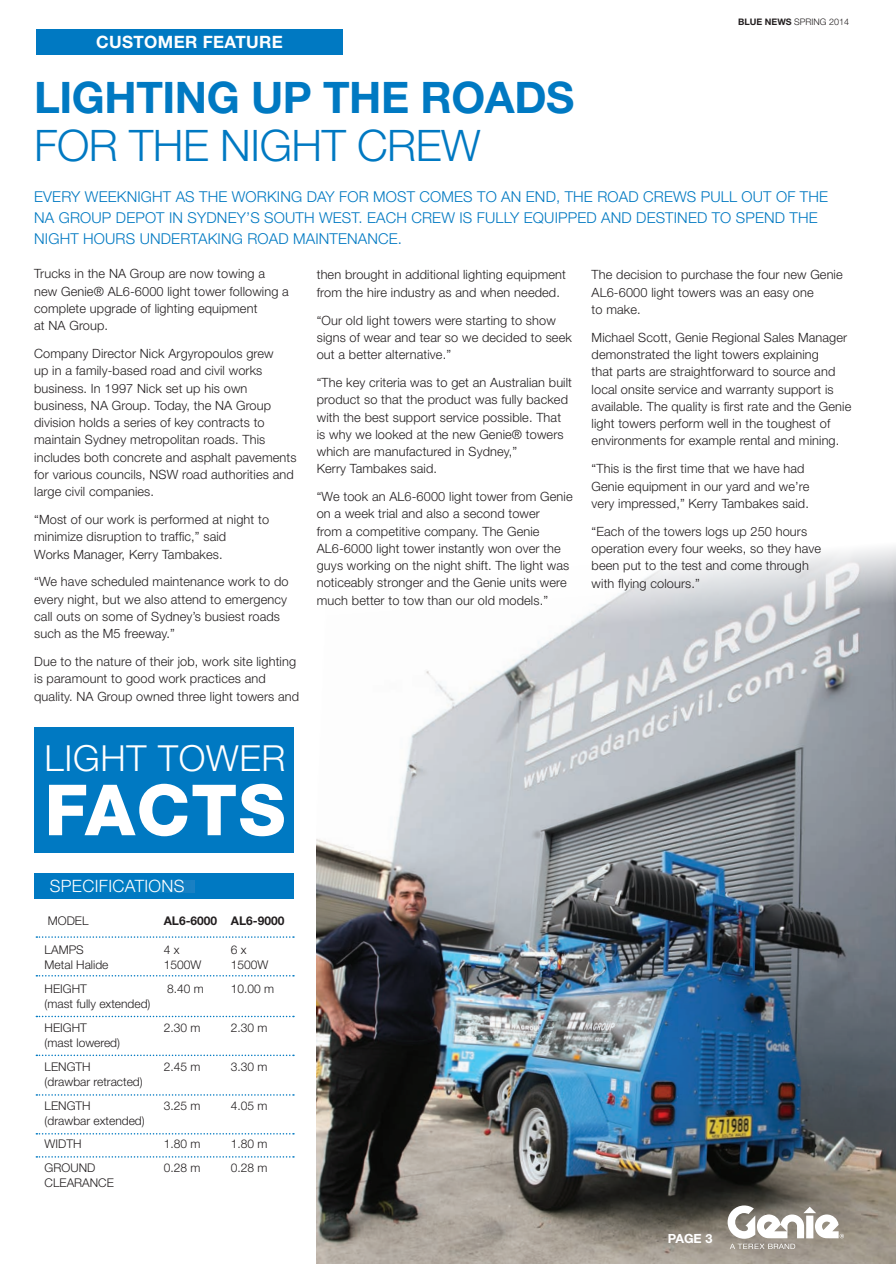
<style>
.page{position:relative;width:896px;height:1264px;background:#fff}
.page>*{position:absolute;margin:0;border:0;box-sizing:border-box;transform-origin:0 0}
.a_heading{font:800 70.65px "Helvetica Neue LT Std";letter-spacing:.02em;color:#fff}
.PAGE_-_heading{font:700 43.5px/48px "Helvetica Neue LT Std";letter-spacing:-.01em;color:#0079c2}
.a_heading-2{font:300 36px "Helvetica Neue LT Pro";letter-spacing:.02em;color:#fff}
.ARTICLE_-_Feature_TI{font:700 17.1px "Helvetica Neue LT Std";letter-spacing:.02em;color:#fff}
.a_heading-3{font:300 17.1px "Helvetica Neue LT Pro";letter-spacing:.02em;color:#fff}
.ARTICLE_-_body_-_Blu{font:300 15px/21px "Helvetica Neue LT Pro";letter-spacing:.01em;color:#0079c2}
.ARTICLE_-_body_-_Blu-2{font:300 12.75px/17.2px "Helvetica Neue LT Pro";letter-spacing:.01em;color:#231f20}
.a_article_bold{font:700 12.6px "Helvetica Neue LT Std";color:#fff}
.a_article{font:300 12px/15px "Helvetica Neue LT Pro";color:#231f20}
.a_article-2{font:700 12px "Helvetica Neue LT Std";color:#231f20}
.t1{font:300 9px "Helvetica Neue LT Std";color:#231f20}
.s1{font-family:"Helvetica Neue LT Pro";font-weight:300}
.s2{font-weight:700}
</style>
<div class="page">
<img style="left:317px;top:547px;width:578px;height:716px">
<div style="left:34px;top:727px;width:260px;height:125px;background:#0079c2"></div>
<div style="left:34px;top:873px;width:260px;height:25px;background:#0079c2"></div>
<svg style="left:167px;top:880px;width:27px;height:12px"></svg>
<svg style="left:36px;top:936px;width:258px;height:1px"></svg>
<svg style="left:36px;top:1054px;width:258px;height:2px"></svg>
<svg style="left:36px;top:1015px;width:258px;height:2px"></svg>
<svg style="left:36px;top:975px;width:258px;height:1px"></svg>
<svg style="left:36px;top:1094px;width:258px;height:1px"></svg>
<svg style="left:36px;top:1133px;width:258px;height:1px"></svg>
<svg style="left:36px;top:1156px;width:258px;height:1px"></svg>
<div style="left:36px;top:29px;width:306px;height:25px;background:#0079c2"></div>
<svg style="left:727px;top:1205px;width:117px;height:43px"></svg>
<svg style="left:891px;top:1261px;width:5px;height:3px"></svg>
<p class="ARTICLE_-_Feature_TI" style="left:96px;top:31px;width:188px">CUSTOMER FEATURE</p>
<p class="PAGE_-_heading" style="left:34px;top:73px;width:541px">LIGHTING UP THE ROADS<br><span class="s1">FOR THE NIGHT CREW</span></p>
<p class="t1" style="left:738px;top:16px;width:112px"><span class="s2">BLUE NEWS</span> SPRING 2014</p>
<p class="ARTICLE_-_body_-_Blu" style="left:34px;top:186px;width:795px">EVERY WEEKNIGHT AS THE WORKING DAY FOR MOST COMES TO AN END, THE ROAD CREWS PULL OUT OF THE<br>NA GROUP DEPOT IN SYDNEY’S SOUTH WEST. EACH CREW IS FULLY EQUIPPED AND DESTINED TO SPEND THE<br>NIGHT HOURS UNDERTAKING ROAD MAINTENANCE.</p>
<p class="ARTICLE_-_body_-_Blu-2" style="left:591px;top:266px;width:252px">The decision to purchase the four new Genie<br>AL6-6000 light towers was an easy one<br>to make.</p>
<p class="ARTICLE_-_body_-_Blu-2" style="left:591px;top:328px;width:261px">Michael Scott, Genie Regional Sales Manager demonstrated the light towers explaining<br>that parts are straightforward to source and local onsite service and warranty support is available. The quality is first rate and the Genie light towers perform well in the toughest of environments for example rental and mining.</p>
<p class="ARTICLE_-_body_-_Blu-2" style="left:591px;top:460px;width:219px">“This is the first time that we have had<br>Genie equipment in our yard and we’re very impressed,” Kerry Tambakes said.</p>
<p class="ARTICLE_-_body_-_Blu-2" style="left:591px;top:522px;width:231px">“Each of the towers logs up 250 hours operation every four weeks, so they have been put to the test and come through with flying colours.”</p>
<p class="ARTICLE_-_body_-_Blu-2" style="left:34px;top:265px;width:256px">Trucks in the NA Group are now towing a new Genie® AL6-6000 light tower following a complete upgrade of lighting equipment<br>at NA Group.</p>
<p class="ARTICLE_-_body_-_Blu-2" style="left:34px;top:344px;width:264px">Company Director Nick Argyropoulos grew<br>up in a family-based road and civil works business. In 1997 Nick set up his own business, NA Group. Today, the NA Group division holds a series of key contracts to maintain Sydney metropolitan roads. This includes both concrete and asphalt pavements for various councils, NSW road authorities and large civil companies.</p>
<p class="ARTICLE_-_body_-_Blu-2" style="left:34px;top:510px;width:236px">“Most of our work is performed at night to minimize disruption to traffic,” said<br>Works Manager, Kerry Tambakes.</p>
<p class="ARTICLE_-_body_-_Blu-2" style="left:34px;top:573px;width:256px">“We have scheduled maintenance work to do every night, but we also attend to emergency call outs on some of Sydney’s busiest roads such as the M5 freeway.”</p>
<p class="ARTICLE_-_body_-_Blu-2" style="left:34px;top:652px;width:266px">Due to the nature of their job, work site lighting is paramount to good work practices and quality. NA Group owned three light towers and</p>
<p class="ARTICLE_-_body_-_Blu-2" style="left:317px;top:266px;width:251px">then brought in additional lighting equipment from the hire industry as and when needed.</p>
<p class="ARTICLE_-_body_-_Blu-2" style="left:317px;top:311px;width:256px">“Our old light towers were starting to show signs of wear and tear so we decided to seek out a better alternative.”</p>
<p class="ARTICLE_-_body_-_Blu-2" style="left:317px;top:373px;width:257px">“The key criteria was to get an Australian built product so that the product was fully backed with the best support service possible. That is why we looked at the new Genie® towers which are manufactured in Sydney,”<br>Kerry Tambakes said.</p>
<p class="ARTICLE_-_body_-_Blu-2" style="left:317px;top:488px;width:257px">“We took an AL6-6000 light tower from Genie on a week trial and also a second tower<br>from a competitive company. The Genie AL6-6000 light tower instantly won over the guys working on the night shift. The light was noticeably stronger and the Genie units were much better to tow than our old models.”</p>
<p class="a_heading-2" style="left:44px;top:736px;width:242px">LIGHT TOWER</p>
<p class="a_heading" style="left:44px;top:768px;width:242px">FACTS</p>
<p class="a_heading-3" style="left:50px;top:875px;width:136px">SPECIFICATIONS</p>
<p class="a_article" style="left:48px;top:912px;width:42px">MODEL</p>
<p class="a_article-2" style="left:164px;top:912px;width:55px">AL6-6000</p>
<p class="a_article-2" style="left:231px;top:912px;width:55px">AL6-9000</p>
<p class="a_article" style="left:45px;top:941px;width:65px">LAMPS<br>Metal Halide</p>
<p class="a_article" style="left:45px;top:980px;width:107px">HEIGHT<br>(mast fully extended)</p>
<p class="a_article" style="left:45px;top:1019px;width:77px">HEIGHT<br>(mast lowered)</p>
<p class="a_article" style="left:45px;top:1058px;width:100px">LENGTH<br>(drawbar retracted)</p>
<p class="a_article" style="left:45px;top:1097px;width:102px">LENGTH<br>(drawbar extended)</p>
<p class="a_article" style="left:45px;top:1136px;width:38px">WIDTH</p>
<p class="a_article" style="left:45px;top:1160px;width:71px">GROUND<br>CLEARANCE</p>
<p class="a_article" style="left:164px;top:942px;width:39px">4 x<br>1500W</p>
<p class="a_article" style="left:167px;top:980px;width:38px">8.40 m</p>
<p class="a_article" style="left:164px;top:1019px;width:38px">2.30 m</p>
<p class="a_article" style="left:164px;top:1058px;width:38px">2.45 m</p>
<p class="a_article" style="left:164px;top:1097px;width:38px">3.25 m</p>
<p class="a_article" style="left:164px;top:1136px;width:38px">1.80 m</p>
<p class="a_article" style="left:164px;top:1160px;width:38px">0.28 m</p>
<p class="a_article" style="left:231px;top:941px;width:39px">6 x<br>1500W</p>
<p class="a_article" style="left:231px;top:980px;width:45px">10.00 m</p>
<p class="a_article" style="left:231px;top:1019px;width:38px">2.30 m</p>
<p class="a_article" style="left:231px;top:1058px;width:38px">3.30 m</p>
<p class="a_article" style="left:231px;top:1097px;width:38px">4.05 m</p>
<p class="a_article" style="left:231px;top:1136px;width:38px">1.80 m</p>
<p class="a_article" style="left:231px;top:1160px;width:38px">0.28 m</p>
<p class="a_article_bold" style="left:668px;top:1230px;width:46px">PAGE 3</p>
</div>
